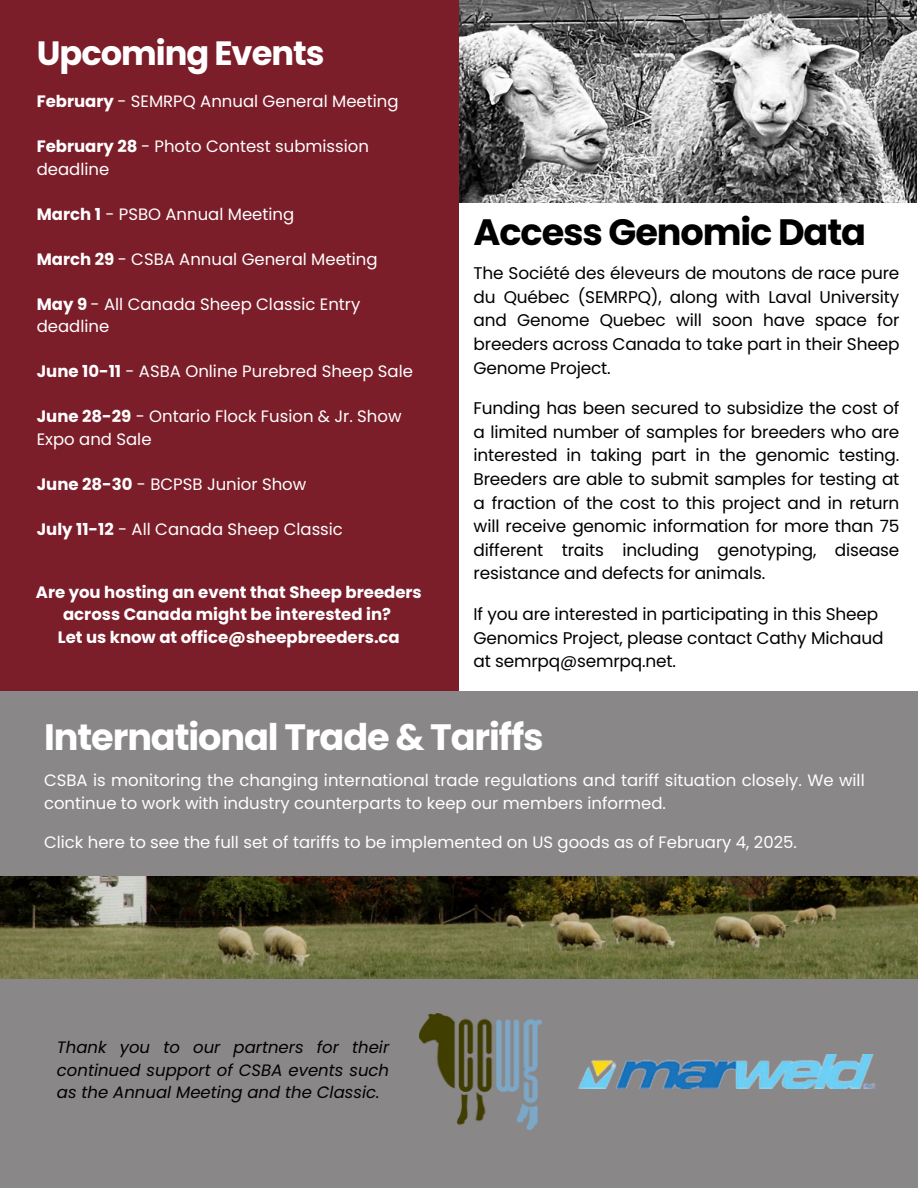
<style>
.page{position:relative;width:918px;height:1188px;background:#fff}
.page>*{position:absolute;margin:0;border:0;box-sizing:border-box;transform-origin:0 0}
.t1{font:700 36.75px "Poppins";letter-spacing:-.03em;color:#fff}
.t2{font:700 36.75px "Poppins";letter-spacing:-.03em;color:#000}
.t3{font:700 33.75px "Poppins";letter-spacing:-.03em;color:#fff}
.t4{font:16.95px/23.7px "Poppins";letter-spacing:-.01em;color:#000;text-align:justify}
.t5{font:16.5px/22.5px "Poppins";color:#fff}
.t6{font:700 16.5px/22.5px "Poppins";color:#fff;text-align:center}
.t7{font:italic 16.5px/22.5px "Poppins";color:#000;text-align:justify}
.s1{font-weight:700}
</style>
<div class="page">
<div style="left:0;top:0;width:459px;height:856px;background:#7c1d2a"></div>
<img style="left:0;top:876px;width:918px;height:103px">
<img style="left:459px;top:0;width:458px;height:202px">
<div style="left:0;top:979px;width:918px;height:209px;background:#898787"></div>
<img style="left:578px;top:1054px;width:297px;height:34px">
<img style="left:420px;top:1013px;width:121px;height:116px">
<div style="left:0;top:691px;width:918px;height:185px;background:#898787"></div>
<p class="t3" style="left:37px;top:30px;width:289px">Upcoming Events</p>
<p class="t5" style="left:37px;top:90px;width:363px"><span class="s1">February</span> - SEMRPQ Annual General Meeting</p>
<p class="t5" style="left:37px;top:135px;width:334px"><span class="s1">February 28</span> - Photo Contest submission deadline</p>
<p class="t5" style="left:37px;top:203px;width:259px"><span class="s1">March 1</span> - PSBO Annual Meeting</p>
<p class="t5" style="left:37px;top:248px;width:342px"><span class="s1">March 29</span> - CSBA Annual General Meeting</p>
<p class="t5" style="left:37px;top:293px;width:325px"><span class="s1">May 9</span> - All Canada Sheep Classic Entry deadline</p>
<p class="t5" style="left:37px;top:360px;width:378px"><span class="s1">June 10-11</span> - ASBA Online Purebred Sheep Sale</p>
<p class="t5" style="left:37px;top:405px;width:366px"><span class="s1">June 28-29</span> - Ontario Flock Fusion &amp; Jr. Show<br>Expo and Sale</p>
<p class="t5" style="left:37px;top:473px;width:271px"><span class="s1">June 28-30</span> - BCPSB Junior Show</p>
<h2 class="t5" style="left:37px;top:518px;width:308px"><span class="s1">July 11-12</span> - All Canada Sheep Classic</h2>
<p class="t6" style="left:36px;top:581px;width:387px">Are you hosting an event that Sheep breeders across Canada might be interested in?<br>Let us know at office@sheepbreeders.ca</p>
<p class="t2" style="left:474px;top:206px;width:394px">Access Genomic Data</p>
<h1 class="t4" style="left:474px;top:261px;width:427px">The Société des éleveurs de moutons de race pure du Québec (SEMRPQ), along with Laval University and Genome Quebec will soon have space for breeders across Canada to take part in their Sheep Genome Project.</h1>
<h1 class="t4" style="left:474px;top:396px;width:427px">Funding has been secured to subsidize the cost of a limited number of samples for breeders who are interested in taking part in the genomic testing.<br>Breeders are able to submit samples for testing at a fraction of the cost to this project and in return will receive genomic information for more than 75 different traits including genotyping, disease resistance and defects for animals.</h1>
<p class="t4" style="left:474px;top:602px;width:411px;text-align:left">If you are interested in participating in this Sheep<br>Genomics Project, please contact Cathy Michaud at semrpq@semrpq.net.</p>
<h1 class="t1" style="left:44px;top:711px;width:501px">International Trade &amp; Tariffs</h1>
<p class="t5" style="left:44px;top:768px;width:822px;line-height:23px">CSBA is monitoring the changing international trade regulations and tariff situation closely. We will continue to work with industry counterparts to keep our members informed.</p>
<p class="t5" style="left:44px;top:831px;width:754px">Click here to see the full set of tariffs to be implemented on US goods as of February 4, 2025.</p>
<p class="t7" style="left:57px;top:1036px;width:334px">Thank you to our partners for their continued support of CSBA events such as the Annual Meeting and the Classic.</p>
</div>
